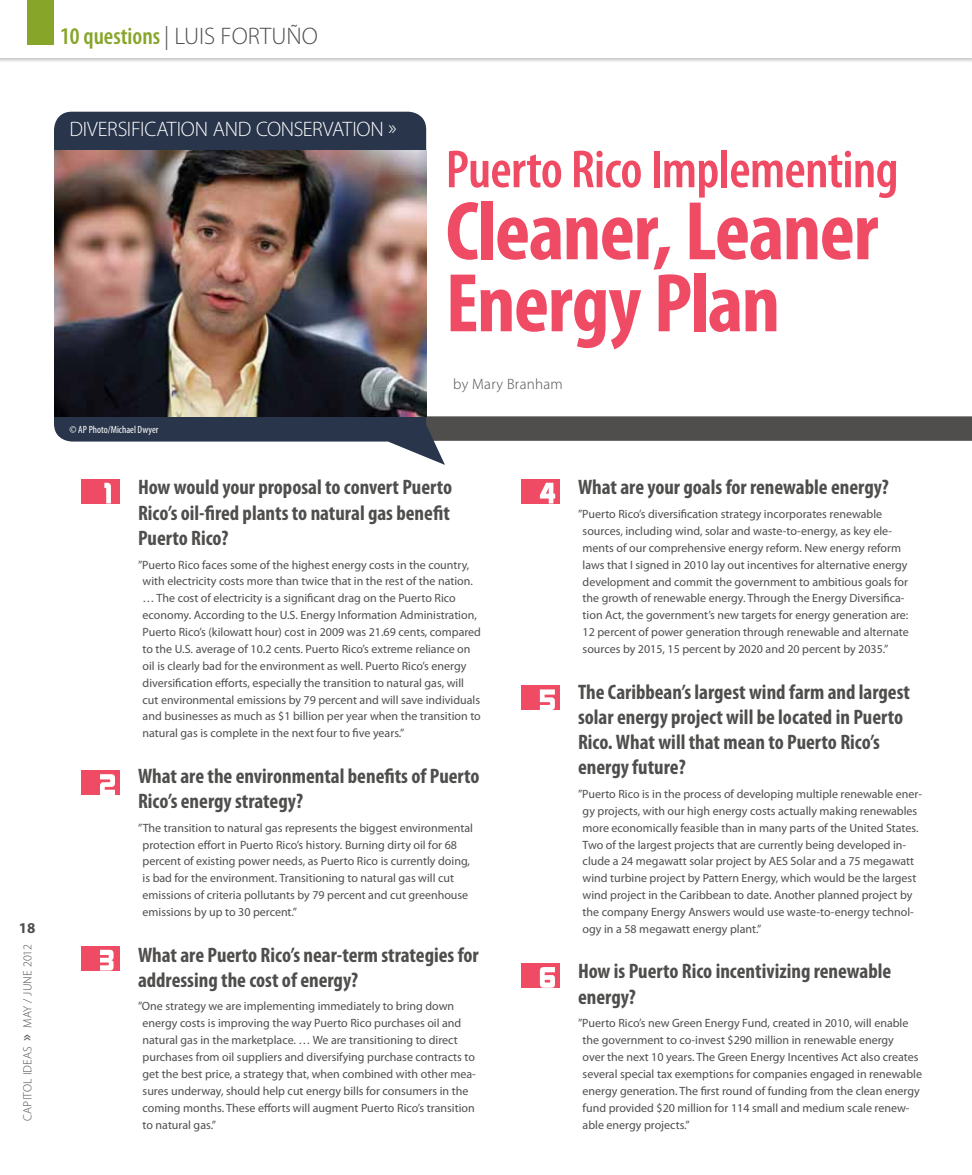
<style>
.page{position:relative;width:972px;height:1175px;background:#fff}
.page>*{position:absolute;margin:0;border:0;box-sizing:border-box;transform-origin:0 0}
.t1{font:700 condensed 84px/72px "Myriad Pro";letter-spacing:-.02em;color:#ef4b65}
.t2{font:600 condensed 54px "Myriad Pro";letter-spacing:-.015em;color:#ef4b65}
.t3{font:300 24px "Myriad Pro";color:#4f4e4d}
.t4{font:700 condensed 21px/25.2px "Myriad Pro";color:#4f4e4d}
.t5{font:300 21px "Myriad Pro";letter-spacing:-.01em;color:#fff}
.t6{font:300 15px "Myriad Pro";letter-spacing:.02em;color:#4f4e4d}
.t7{font:700 15px "Myriad Pro";color:#4f4e4d}
.t8{font:12px/16.8px "Myriad Pro";color:#4f4e4d}
.t9{font:300 12px "Myriad Pro";letter-spacing:.005em;color:#4f4e4d}
.t10{font:condensed 10.5px "Myriad Pro";color:#fff}
.s1{font-weight:600;font-stretch:condensed;color:#87a529}
.s2{font-weight:400;font-size:16.5px}
</style>
<div class="page">
<div style="left:0;top:0;width:972px;height:63px;background:#231f20;opacity:.27"></div>
<div style="left:0;top:0;width:972px;height:57px;background:#fff"></div>
<hr style="left:971px;top:0;width:1px;height:63px;background:#231f20;opacity:.27">
<hr style="left:971px;top:0;width:1px;height:57px;background:#fff">
<div style="left:27px;top:0;width:27px;height:44px;background:#87a529"></div>
<div style="left:81px;top:478px;width:38px;height:25px;background:#ef4b65"></div>
<svg style="left:104px;top:483px;width:7px;height:20px"></svg>
<div style="left:81px;top:770px;width:38px;height:25px;background:#ef4b65"></div>
<svg style="left:100px;top:774px;width:15px;height:21px"></svg>
<div style="left:54px;top:234px;width:372px;height:207px;background:#29354b;border-radius:18px"></div>
<svg style="left:388px;top:416px;width:584px;height:49px"></svg>
<div style="left:54px;top:112px;width:372px;height:207px;background:#29354b;border-radius:18px"></div>
<div style="left:81px;top:945px;width:38px;height:25px;background:#ef4b65"></div>
<svg style="left:100px;top:949px;width:14px;height:21px"></svg>
<div style="left:521px;top:478px;width:38px;height:25px;background:#ef4b65"></div>
<svg style="left:540px;top:483px;width:15px;height:20px"></svg>
<div style="left:521px;top:685px;width:38px;height:25px;background:#ef4b65"></div>
<svg style="left:540px;top:689px;width:15px;height:21px"></svg>
<div style="left:521px;top:963px;width:38px;height:24px;background:#ef4b65"></div>
<svg style="left:540px;top:967px;width:15px;height:20px"></svg>
<img style="left:54px;top:151px;width:372px;height:265px">
<h3 class="t3" style="left:60px;top:22px;width:259px"><span class="s1">10 questions</span> | LUIS FORTUÑO</h3>
<p class="t7" style="left:19px;top:918px;width:18px">18</p>
<p class="t9" style="left:20px;top:1120px;width:178px;rotate:-90deg">capitol ideas <span class="s2">»</span> MAY / JUNE 2012</p>
<h3 class="t5" style="left:70px;top:117px;width:329px">DIVERSIFICATION AND CONSERVATION »</h3>
<p class="t10" style="left:70px;top:423px;width:90px">© AP Photo/Michael Dwyer</p>
<h2 class="t2" style="left:446px;top:136px;width:454px">Puerto Rico Implementing</h2>
<h1 class="t1" style="left:446px;top:193px;width:434px">Cleaner, Leaner<br>Energy Plan</h1>
<p class="t6" style="left:453px;top:375px;width:111px">by Mary Branham</p>
<h3 class="t4" style="left:138px;top:474px;width:316px;text-align:justify">How would your proposal to convert Puerto Rico’s oil-fired plants to natural gas benefit Puerto Rico?</h3>
<p class="t8" style="left:143px;top:556px;width:340px;text-indent:-5px">”Puerto Rico faces some of the highest energy costs in the country, with electricity costs more than twice that in the rest of the nation. … The cost of electricity is a significant drag on the Puerto Rico economy. According to the U.S. Energy Information Administration, Puerto Rico’s (kilowatt hour) cost in 2009 was 21.69 cents, compared to the U.S. average of 10.2 cents. Puerto Rico’s extreme reliance on oil is clearly bad for the environment as well. Puerto Rico’s energy diversification efforts, especially the transition to natural gas, will cut environmental emissions by 79 percent and will save individuals and businesses as much as $1 billion per year when the transition to natural gas is complete in the next four to five years.”</p>
<h3 class="t4" style="left:138px;top:762px;width:343px">What are the environmental benefits of Puerto<br>Rico’s energy strategy?</h3>
<p class="t8" style="left:143px;top:819px;width:332px;text-indent:-5px">”The transition to natural gas represents the biggest environmental protection effort in Puerto Rico’s history. Burning dirty oil for 68 percent of existing power needs, as Puerto Rico is currently doing, is bad for the environment. Transitioning to natural gas will cut emissions of criteria pollutants by 79 percent and cut greenhouse emissions by up to 30 percent.”</p>
<h3 class="t4" style="left:138px;top:941px;width:342px">What are Puerto Rico’s near-term strategies for addressing the cost of energy?</h3>
<p class="t8" style="left:143px;top:997px;width:335px;text-indent:-5px">”One strategy we are implementing immediately to bring down energy costs is improving the way Puerto Rico purchases oil and natural gas in the marketplace. … We are transitioning to direct purchases from oil suppliers and diversifying purchase contracts to get the best price, a strategy that, when combined with other mea&shy;sures underway, should help cut energy bills for consumers in the coming months. These efforts will augment Puerto Rico’s transition to natural gas.”</p>
<h3 class="t4" style="left:578px;top:474px;width:312px">What are your goals for renewable energy?</h3>
<p class="t8" style="left:583px;top:505px;width:328px;text-indent:-5px">”Puerto Rico’s diversification strategy incorporates renewable sources, including wind, solar and waste-to-energy, as key ele&shy;ments of our comprehensive energy reform. New energy reform laws that I signed in 2010 lay out incentives for alternative energy development and commit the government to ambitious goals for the growth of renewable energy. Through the Energy Diversifica&shy;tion Act, the government’s new targets for energy generation are:<br>12 percent of power generation through renewable and alternate sources by 2015, 15 percent by 2020 and 20 percent by 2035.”</p>
<h3 class="t4" style="left:578px;top:678px;width:334px">The Caribbean’s largest wind farm and largest solar energy project will be located in Puerto Rico. What will that mean to Puerto Rico’s energy future?</h3>
<p class="t8" style="left:583px;top:785px;width:341px;text-indent:-5px">”Puerto Rico is in the process of developing multiple renewable ener&shy;gy projects, with our high energy costs actually making renewables more economically feasible than in many parts of the United States.<br>Two of the largest projects that are currently being developed in&shy;clude a 24 megawatt solar project by AES Solar and a 75 megawatt wind turbine project by Pattern Energy, which would be the largest wind project in the Caribbean to date. Another planned project by the company Energy Answers would use waste-to-energy technol&shy;ogy in a 58 megawatt energy plant.”</p>
<h3 class="t4" style="left:578px;top:958px;width:315px">How is Puerto Rico incentivizing renewable energy?</h3>
<p class="t8" style="left:583px;top:1014px;width:341px;text-indent:-5px">”Puerto Rico’s new Green Energy Fund, created in 2010, will enable the government to co-invest $290 million in renewable energy<br>over the next 10 years. The Green Energy Incentives Act also creates several special tax exemptions for companies engaged in renewable energy generation. The first round of funding from the clean energy fund provided $20 million for 114 small and medium scale renew&shy;able energy projects.”</p>
</div>
